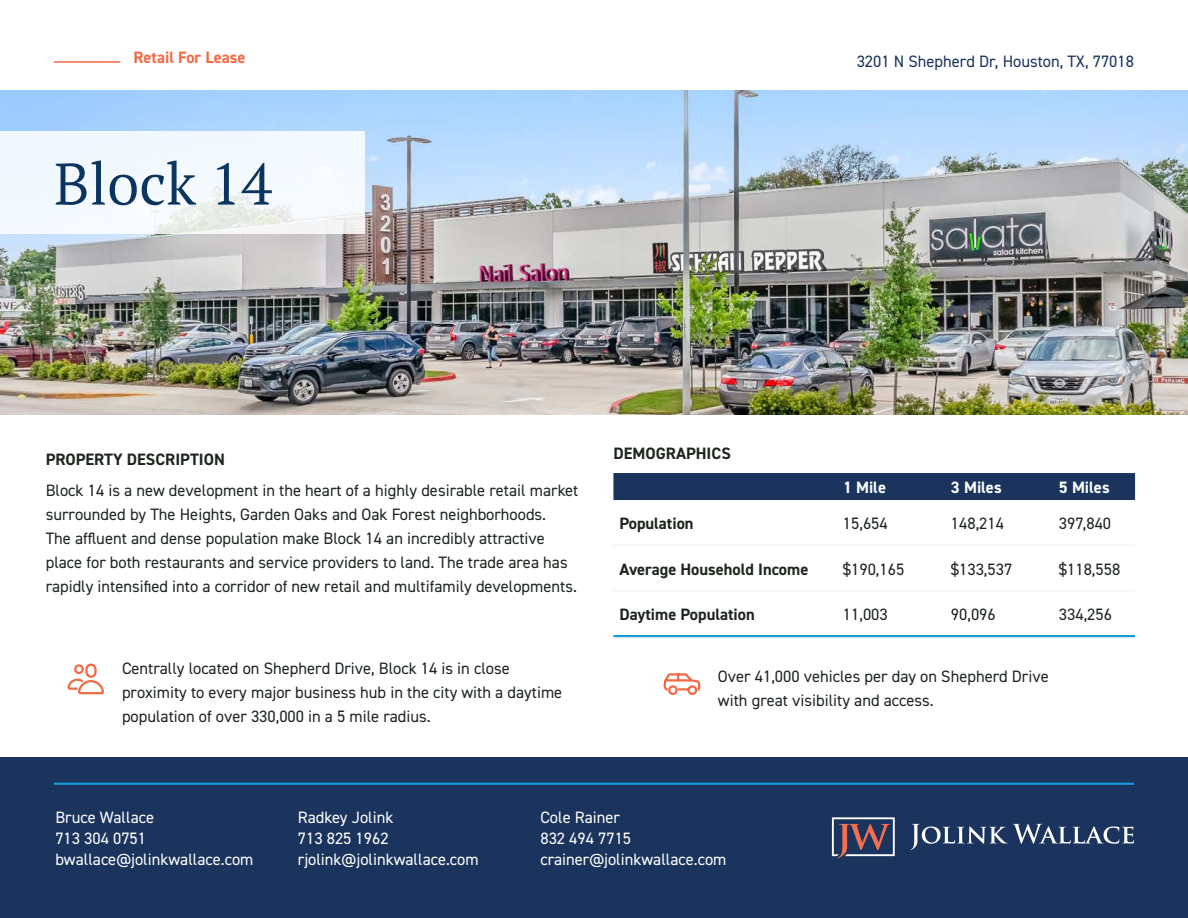
<style>
.page{position:relative;width:1188px;height:918px;background:#fff}
.page>*{position:absolute;margin:0;border:0;box-sizing:border-box;transform-origin:0 0}
.t1{font:58.5px "PT Serif Pro";color:#0a355e}
.t2{font:16.5px/24px "DIN2014";color:#1e251e}
.t3{font:16.5px/21px "DIN2014";color:#fff}
.t4{font:700 16.5px "DIN2014";color:#1e251e}
.t5{font:16.5px "DIN2014";color:#1a345d}
.t6{font:700 16.5px "DIN2014";color:#fff}
.t7{font:700 16.5px "DIN2014";color:#f26a44}
</style>
<div class="page">
<img style="left:0;top:91px;width:1188px;height:324px">
<hr style="left:54px;top:61px;width:66px;height:2px;background:#f26a44">
<svg style="left:0;top:131px;width:364px;height:102px;fill:#f3f9fe"></svg>
<div style="left:613px;top:473px;width:522px;height:27px;background:#1a345d"></div>
<hr style="left:613px;top:635px;width:224px;height:2px;background:#179ad7">
<hr style="left:837px;top:635px;width:108px;height:2px;background:#179ad7">
<hr style="left:945px;top:635px;width:108px;height:2px;background:#179ad7">
<hr style="left:1053px;top:635px;width:82px;height:2px;background:#179ad7">
<hr style="left:613px;top:545px;width:224px;height:1px;background:#f3f6f7">
<hr style="left:837px;top:545px;width:108px;height:1px;background:#f3f6f7">
<hr style="left:945px;top:545px;width:108px;height:1px;background:#f3f6f7">
<hr style="left:1053px;top:545px;width:82px;height:1px;background:#f3f6f7">
<hr style="left:613px;top:590px;width:224px;height:2px;background:#f3f6f7">
<hr style="left:837px;top:590px;width:108px;height:2px;background:#f3f6f7">
<hr style="left:945px;top:590px;width:108px;height:2px;background:#f3f6f7">
<hr style="left:1053px;top:590px;width:82px;height:2px;background:#f3f6f7">
<svg style="left:663px;top:673px;width:38px;height:22px"></svg>
<svg style="left:68px;top:663px;width:36px;height:32px"></svg>
<div style="left:0;top:757px;width:1188px;height:161px;background:#1a345d"></div>
<hr style="left:54px;top:783px;width:1080px;height:2px;background:#179ad7">
<svg style="left:910px;top:824px;width:224px;height:26px"></svg>
<svg style="left:832px;top:817px;width:63px;height:41px"></svg>
<p class="t7" style="left:134px;top:46px;width:113px">Retail For Lease</p>
<p class="t5" style="left:857px;top:51px;width:279px">3201 N Shepherd Dr, Houston, TX, 77018</p>
<p class="t1" style="left:54px;top:145px;width:220px">Block 14</p>
<p class="t4" style="left:46px;top:448px;width:181px">PROPERTY DESCRIPTION</p>
<p class="t2" style="left:46px;top:478px;width:534px">Block 14 is a new development in the heart of a highly desirable retail market surrounded by The Heights, Garden Oaks and Oak Forest neighborhoods.<br>The affluent and dense population make Block 14 an incredibly attractive place for both restaurants and service providers to land. The trade area has rapidly intensified into a corridor of new retail and multifamily developments.</p>
<p class="t2" style="left:122px;top:656px;width:442px">Centrally located on Shepherd Drive, Block 14 is in close proximity to every major business hub in the city with a daytime population of over 330,000 in a 5 mile radius.</p>
<p class="t4" style="left:613px;top:442px;width:119px">DEMOGRAPHICS</p>
<p class="t6" style="left:843px;top:476px;width:45px">1 Mile</p>
<p class="t6" style="left:951px;top:476px;width:52px">3 Miles</p>
<p class="t6" style="left:1059px;top:476px;width:52px">5 Miles</p>
<p class="t4" style="left:619px;top:512px;width:76px">Population</p>
<p class="t2" style="left:843px;top:511px;width:46px">15,654</p>
<p class="t2" style="left:951px;top:511px;width:55px">148,214</p>
<p class="t2" style="left:1059px;top:511px;width:54px">397,840</p>
<p class="t4" style="left:619px;top:558px;width:190px">Average Household Income</p>
<p class="t2" style="left:843px;top:557px;width:63px">$190,165</p>
<p class="t2" style="left:951px;top:557px;width:63px">$133,537</p>
<p class="t2" style="left:1059px;top:557px;width:63px">$118,558</p>
<p class="t4" style="left:619px;top:603px;width:137px">Daytime Population</p>
<p class="t2" style="left:843px;top:602px;width:46px">11,003</p>
<p class="t2" style="left:951px;top:602px;width:46px">90,096</p>
<p class="t2" style="left:1059px;top:602px;width:55px">334,256</p>
<p class="t2" style="left:718px;top:664px;width:332px">Over 41,000 vehicles per day on Shepherd Drive with great visibility and access.</p>
<p class="t3" style="left:55px;top:806px;width:200px">Bruce Wallace<br>713 304 0751 bwallace@jolinkwallace.com</p>
<p class="t3" style="left:298px;top:806px;width:182px">Radkey Jolink<br>713 825 1962 rjolink@jolinkwallace.com</p>
<p class="t3" style="left:540px;top:806px;width:188px">Cole Rainer<br>832 494 7715 crainer@jolinkwallace.com</p>
</div>
